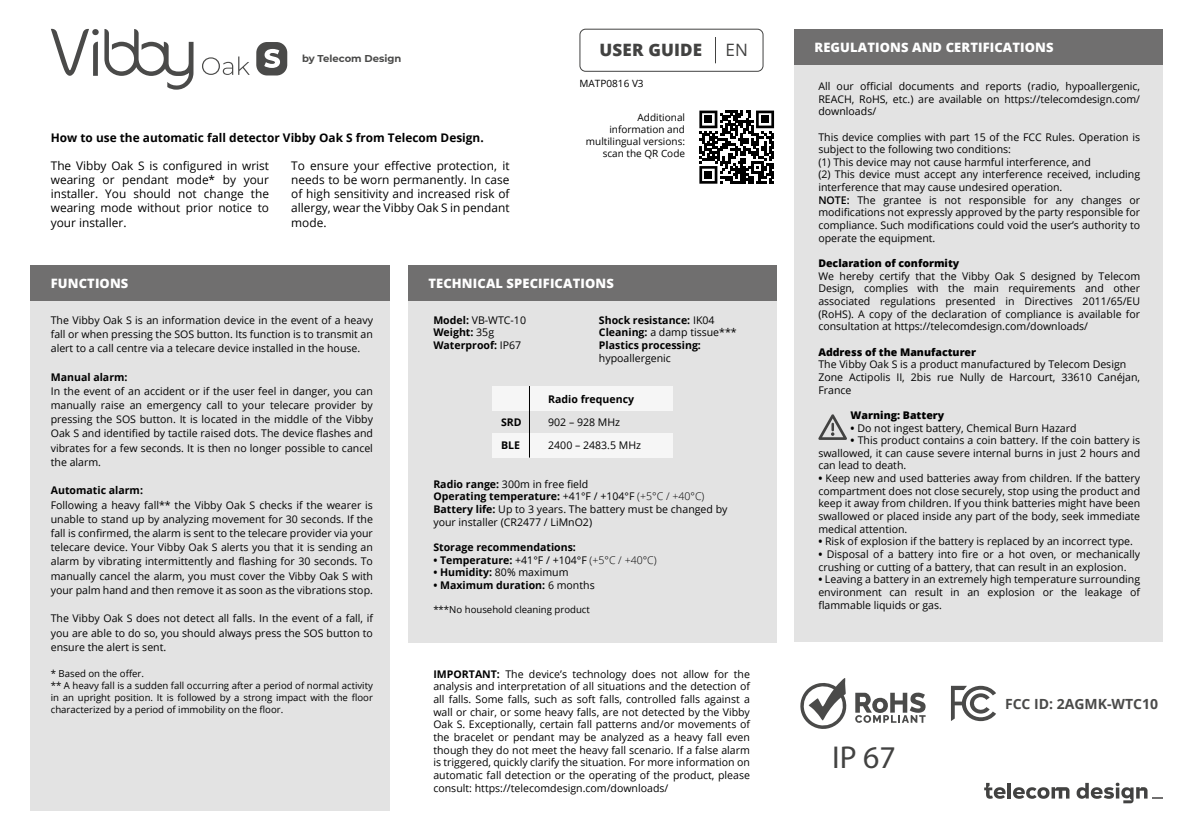
<style>
.page{position:relative;width:1191px;height:840px;background:#fff}
.page>*{position:absolute;margin:0;border:0;box-sizing:border-box;transform-origin:0 0}
.t1{font:31.8px "Myriad Pro";color:#424241}
.t2{font:800 17px "Open Sans";letter-spacing:.01em;color:#424241}
.t3{font:17px "Open Sans";color:#424241}
.t4{font:700 14px "Open Sans";color:#4a4a49}
.t5{font:800 13px "Open Sans";letter-spacing:.01em;color:#fff}
.t6{font:11.8px/14.2px "Open Sans";color:#000;text-align:justify}
.t7{font:700 11.8px "Open Sans";color:#000}
.t8{font:10.6px/12.6px "Open Sans";color:#000;text-align:justify}
.t9{font:700 10.6px/12.6px "Open Sans";color:#000}
.t10{font:800 10.6px "Open Sans";color:#000}
.t11{font:10px/12px "Open Sans";color:#000;text-align:right}
.t12{font:700 10px "Montserrat";color:#4a4a49}
.t13{font:9.6px/12px "Open Sans";color:#000}
.s1{font-weight:400}
.s2{font-weight:700}
.s3{font-weight:300}
.s4{font-weight:600}
</style>
<div class="page">
<div style="left:30px;top:300px;width:360px;height:510px;background:#e3e3e3"></div>
<div style="left:408px;top:300px;width:368px;height:342px;background:#e3e3e3"></div>
<div style="left:794px;top:64px;width:368px;height:577px;background:#e3e3e3"></div>
<div style="left:30px;top:265px;width:360px;height:35px;background:#706f6f"></div>
<div style="left:492px;top:386px;width:180px;height:24px;background:#f6f6f6"></div>
<div style="left:492px;top:433px;width:180px;height:24px;background:#f6f6f6"></div>
<hr style="left:529px;top:386px;width:1px;height:71px;background:#000">
<div style="left:408px;top:265px;width:368px;height:35px;background:#706f6f"></div>
<div style="left:794px;top:29px;width:368px;height:35px;background:#706f6f"></div>
<svg style="left:818px;top:414px;width:29px;height:25px"></svg>
<hr style="left:1007px;top:782px;width:4px;height:16px;background:#424241">
<svg style="left:984px;top:782px;width:21px;height:16px"></svg>
<svg style="left:1013px;top:787px;width:56px;height:11px"></svg>
<svg style="left:1076px;top:782px;width:86px;height:20px"></svg>
<svg style="left:800px;top:678px;width:126px;height:51px"></svg>
<svg style="left:715px;top:37px;width:1px;height:26px"></svg>
<div style="left:579px;top:29px;width:184px;height:43px;border:1px solid #424241;border-radius:6px"></div>
<svg style="left:699px;top:110px;width:75px;height:73px"></svg>
<div style="left:704px;top:116px;width:8px;height:7px;background:#000"></div>
<div style="left:761px;top:116px;width:8px;height:7px;background:#000"></div>
<div style="left:704px;top:171px;width:8px;height:7px;background:#000"></div>
<div style="left:256px;top:42px;width:31px;height:33px;background:#4a4a49;border-radius:11px"></div>
<svg style="left:202px;top:56px;width:48px;height:19px"></svg>
<svg style="left:51px;top:29px;width:142px;height:61px"></svg>
<svg style="left:264px;top:49px;width:16px;height:19px"></svg>
<svg style="left:951px;top:685px;width:45px;height:35px"></svg>
<p class="t12" style="left:302px;top:51px;width:101px">by Telecom Design</p>
<p class="t7" style="left:51px;top:129px;width:434px">How to use the automatic fall detector Vibby Oak S from Telecom Design.</p>
<p class="t6" style="left:51px;top:158px;width:220px">The Vibby Oak S is configured in wrist wearing or pendant mode* by your installer. You should not change the wearing mode without prior notice to your installer.</p>
<p class="t6" style="left:291px;top:158px;width:220px">To ensure your effective protection, it needs to be worn permanently. In case of high sensitivity and increased risk of allergy, wear the Vibby Oak S in pendant mode.</p>
<h2 class="t2" style="left:599px;top:37px;width:104px">USER GUIDE</h2>
<h2 class="t3" style="left:725px;top:38px;width:24px">EN</h2>
<p class="t11" style="left:579px;top:77px;width:66px">MATP0816 V3</p>
<p class="t11" style="left:586px;top:111px;width:101px">Additional information and multilingual versions: scan the QR Code</p>
<p class="t5" style="left:51px;top:273px;width:79px">FUNCTIONS</p>
<p class="t8" style="left:51px;top:312px;width:324px;line-height:14.2px">The Vibby Oak S is an information device in the event of a heavy fall or when pressing the SOS button. Its function is to transmit an alert to a call centre via a telecare device installed in the house.</p>
<p class="t9" style="left:51px;top:370px;width:78px">Manual alarm:</p>
<p class="t8" style="left:51px;top:383px;width:324px;line-height:14.2px">In the event of an accident or if the user feel in danger, you can manually raise an emergency call to your telecare provider by pressing the SOS button. It is located in the middle of the Vibby Oak S and identified by tactile raised dots. The device flashes and vibrates for a few seconds. It is then no longer possible to cancel the alarm.</p>
<p class="t9" style="left:51px;top:483px;width:94px">Automatic alarm:</p>
<p class="t8" style="left:51px;top:497px;width:324px;line-height:14.2px">Following a heavy fall** the Vibby Oak S checks if the wearer is unable to stand up by analyzing movement for 30 seconds. If the fall is confirmed, the alarm is sent to the telecare provider via your telecare device. Your Vibby Oak S alerts you that it is sending an alarm by vibrating intermittently and flashing for 30 seconds. To manually cancel the alarm, you must cover the Vibby Oak S with your palm hand and then remove it as soon as the vibrations stop.</p>
<p class="t8" style="left:51px;top:610px;width:324px;line-height:14.2px">The Vibby Oak S does not detect all falls. In the event of a fall, if you are able to do so, you should always press the SOS button to ensure the alert is sent.</p>
<p class="t13" style="left:51px;top:666px;width:324px">* Based on the offer.<br>** A heavy fall is a sudden fall occurring after a period of normal activity in an upright position. It is followed by a strong impact with the floor characterized by a period of immobility on the floor.</p>
<p class="t5" style="left:428px;top:273px;width:187px">TECHNICAL SPECIFICATIONS</p>
<p class="t9" style="left:433px;top:313px;width:94px">Model: <span class="s1">VB-WTC-10<br></span>Weight: <span class="s1">35g<br></span>Waterproof: <span class="s1">IP67</span></p>
<p class="t9" style="left:599px;top:313px;width:139px">Shock resistance: <span class="s1">IK04<br></span>Cleaning: <span class="s1">a damp tissue***<br></span>Plastics processing:</p>
<p class="t8" style="left:599px;top:351px;width:73px">hypoallergenic</p>
<p class="t9" style="left:501px;top:410px;width:22px;line-height:23px">SRD<br>BLE</p>
<p class="t9" style="left:548px;top:392px;width:87px">Radio frequency</p>
<p class="t8" style="left:548px;top:410px;width:94px;line-height:23px">902 – 928 MHz<br>2400 – 2483.5 MHz</p>
<p class="t8" style="left:433px;top:477px;width:296px;text-align:left"><span class="s2">Radio range:</span> 300m in free field<br><span class="s2">Operating temperature:</span> +41°F / +104°F <span class="s3">(+5°C / +40°C)<br></span><span class="s2">Battery life:</span> Up to 3 years. The battery must be changed by your installer (CR2477 / LiMnO2)</p>
<p class="t9" style="left:433px;top:540px;width:144px">Storage recommendations:</p>
<p class="t9" style="left:433px;top:552px;width:225px">• Temperature: <span class="s1">+41°F / +104°F</span> <span class="s3">(+5°C / +40°C)</span></p>
<p class="t9" style="left:433px;top:565px;width:137px">• Humidity: <span class="s1">80% maximum</span></p>
<p class="t9" style="left:433px;top:578px;width:163px">• Maximum duration: <span class="s1">6 months</span></p>
<p class="t13" style="left:433px;top:603px;width:158px">***No household cleaning product</p>
<p class="t8" style="left:433px;top:667px;width:318px"><span class="s2">IMPORTANT:</span> The device’s technology does not allow for the analysis and interpretation of all situations and the detection of all falls. Some falls, such as soft falls, controlled falls against a wall or chair, or some heavy falls, are not detected by the Vibby Oak S. Exceptionally, certain fall patterns and/or movements of the bracelet or pendant may be analyzed as a heavy fall even though they do not meet the heavy fall scenario. If a false alarm is triggered, quickly clarify the situation. For more information on automatic fall detection or the operating of the product, please consult: https://telecomdesign.com/downloads/</p>
<p class="t5" style="left:814px;top:37px;width:241px">REGULATIONS AND CERTIFICATIONS</p>
<p class="t8" style="left:818px;top:79px;width:323px">All our official documents and reports (radio, hypoallergenic, REACH, RoHS, etc.) are available on https://telecomdesign.com/ downloads/</p>
<p class="t8" style="left:818px;top:130px;width:323px;text-align:left">This device complies with part 15 of the FCC Rules. Operation is subject to the following two conditions:<br>(1) This device may not cause harmful interference, and<br>(2) This device must accept any interference received, including interference that may cause undesired operation.<br><span class="s4">NOTE:</span> The grantee is not responsible for any changes or modifications not expressly approved by the party responsible for compliance. Such modifications could void the user’s authority to operate the equipment.</p>
<p class="t10" style="left:818px;top:255px;width:142px">Declaration of conformity</p>
<p class="t8" style="left:818px;top:269px;width:323px">We hereby certify that the Vibby Oak S designed by Telecom Design, complies with the main requirements and other associated regulations presented in Directives 2011/65/EU (RoHS). A copy of the declaration of compliance is available for consultation at https://telecomdesign.com/downloads/</p>
<p class="t10" style="left:818px;top:343px;width:159px">Address of the Manufacturer</p>
<p class="t8" style="left:818px;top:357px;width:323px;text-align:left">The Vibby Oak S is a product manufactured by Telecom Design<br>Zone Actipolis II, 2bis rue Nully de Harcourt, 33610 Canéjan,<br>France</p>
<p class="t10" style="left:850px;top:406px;width:95px">Warning: Battery</p>
<p class="t8" style="left:850px;top:421px;width:227px"><span class="s2">•</span> Do not ingest battery, Chemical Burn Hazard</p>
<p class="t8" style="left:818px;top:433px;width:323px;text-indent:32px"><span class="s2">•</span> This product contains a coin battery. If the coin battery is swallowed, it can cause severe internal burns in just 2 hours and can lead to death.</p>
<p class="t8" style="left:818px;top:471px;width:323px"><span class="s2">•</span> Keep new and used batteries away from children. If the battery compartment does not close securely, stop using the product and keep it away from children. If you think batteries might have been swallowed or placed inside any part of the body, seek immediate medical attention.</p>
<p class="t8" style="left:818px;top:534px;width:316px"><span class="s2">•</span> Risk of explosion if the battery is replaced by an incorrect type.</p>
<p class="t8" style="left:818px;top:547px;width:323px"><span class="s2">•</span> Disposal of a battery into fire or a hot oven, or mechanically crushing or cutting of a battery, that can result in an explosion.</p>
<p class="t8" style="left:818px;top:572px;width:323px"><span class="s2">•</span> Leaving a battery in an extremely high temperature surrounding environment can result in an explosion or the leakage of flammable liquids or gas.</p>
<h1 class="t1" style="left:832px;top:736px;width:65px">IP 67</h1>
<h3 class="t4" style="left:1005px;top:693px;width:155px">FCC ID: 2AGMK-WTC10</h3>
</div>
